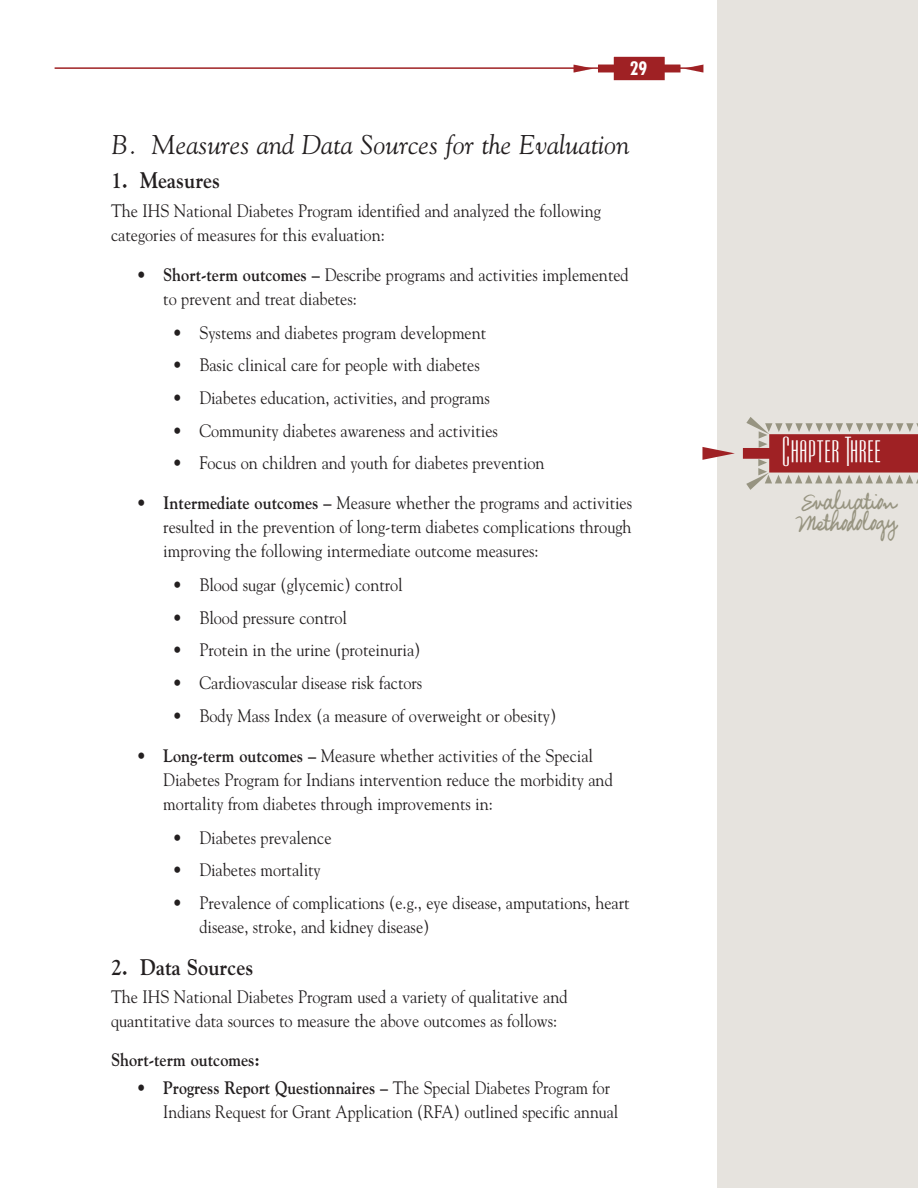
<style>
.page{position:relative;width:918px;height:1188px;background:#fff}
.page>*{position:absolute;margin:0;border:0;box-sizing:border-box;transform-origin:0 0}
.t1{font:34.5px "Ultra Condensed Sans Serif";color:#fff}
.t2{font:italic 27px "Goudy";color:#231f20}
.t3{font:27px/21.6px "Mariette";color:#979481}
.t4{font:700 22.5px "Goudy";color:#231f20;scale:.9 1}
.t5{font:18px/24px "Goudy";color:#231f20;scale:.9 1}
.t6{font:18px/24px "Goudy";color:#231f20;scale:.88 1}
.t7{font:700 18px "Goudy";color:#231f20;scale:.9 1}
.t8{font:700 condensed 18px "Futura";color:#fff}
.s1{font-weight:700}
</style>
<div class="page">
<hr style="left:55px;top:67px;width:648px;height:2px;background:#9f2124">
<div style="left:717px;top:0;width:201px;height:1188px;background:#e6e3de"></div>
<svg style="left:702px;top:447px;width:33px;height:13px"></svg>
<svg style="left:743px;top:417px;width:175px;height:73px"></svg>
<img style="left:573px;top:56px;width:131px;height:25px">
<p class="t8" style="left:630px;top:60px;width:19px">29</p>
<h2 class="t2" style="left:112px;top:135px;width:520px">B. Measures and Data Sources for the Evaluation</h2>
<p class="t4" style="left:111px;top:172px;width:123px">1. Measures</p>
<p class="t5" style="left:111px;top:200px;width:546px">The IHS National Diabetes Program identified and analyzed the following categories of measures for this evaluation:</p>
<p class="t5" style="left:163px;top:264px;width:519px;text-indent:-27px"><span class="s1">• Short-term outcomes –</span> Describe programs and activities implemented to prevent and treat diabetes:</p>
<p class="t5" style="left:173px;top:322px;width:350px">• Systems and diabetes program development</p>
<p class="t5" style="left:173px;top:354px;width:343px">• Basic clinical care for people with diabetes</p>
<p class="t5" style="left:173px;top:387px;width:354px">• Diabetes education, activities, and programs</p>
<p class="t5" style="left:173px;top:420px;width:363px">• Community diabetes awareness and activities</p>
<p class="t5" style="left:173px;top:452px;width:415px">• Focus on children and youth for diabetes prevention</p>
<p class="t5" style="left:163px;top:493px;width:522px;text-align:justify;text-indent:-27px"><span class="s1">• Intermediate outcomes –</span> Measure whether the programs and activities resulted in the prevention of long-term diabetes complications through improving the following intermediate outcome measures:</p>
<p class="t5" style="left:173px;top:574px;width:257px">• Blood sugar (glycemic) control</p>
<p class="t5" style="left:173px;top:607px;width:195px">• Blood pressure control</p>
<p class="t5" style="left:173px;top:640px;width:277px">• Protein in the urine (proteinuria)</p>
<p class="t5" style="left:173px;top:672px;width:279px">• Cardiovascular disease risk factors</p>
<p class="t5" style="left:173px;top:705px;width:428px">• Body Mass Index (a measure of overweight or obesity)</p>
<p class="t5" style="left:163px;top:745px;width:501px;text-indent:-27px"><span class="s1">• Long-term outcomes –</span> Measure whether activities of the Special<br>Diabetes Program for Indians intervention reduce the morbidity and mortality from diabetes through improvements in:</p>
<p class="t5" style="left:173px;top:827px;width:178px">• Diabetes prevalence</p>
<p class="t5" style="left:173px;top:859px;width:166px">• Diabetes mortality</p>
<p class="t5" style="left:199px;top:892px;width:479px;text-indent:-27px">• Prevalence of complications (e.g., eye disease, amputations, heart disease, stroke, and kidney disease)</p>
<p class="t4" style="left:111px;top:959px;width:160px">2. Data Sources</p>
<p class="t5" style="left:111px;top:986px;width:509px">The IHS National Diabetes Program used a variety of qualitative and quantitative data sources to measure the above outcomes as follows:</p>
<p class="t7" style="left:111px;top:1053px;width:167px">Short-term outcomes:</p>
<p class="t6" style="left:163px;top:1078px;width:519px;text-indent:-27px"><span class="s1">• Progress Report Questionnaires –</span> The Special Diabetes Program for<br>Indians Request for Grant Application (RFA) outlined specific annual</p>
<h1 class="t1" style="left:782px;top:441px;width:101px">Chapter Three</h1>
<h2 class="t3" style="left:797px;top:493px;width:101px">Evaluation<br>Methodology</h2>
</div>
